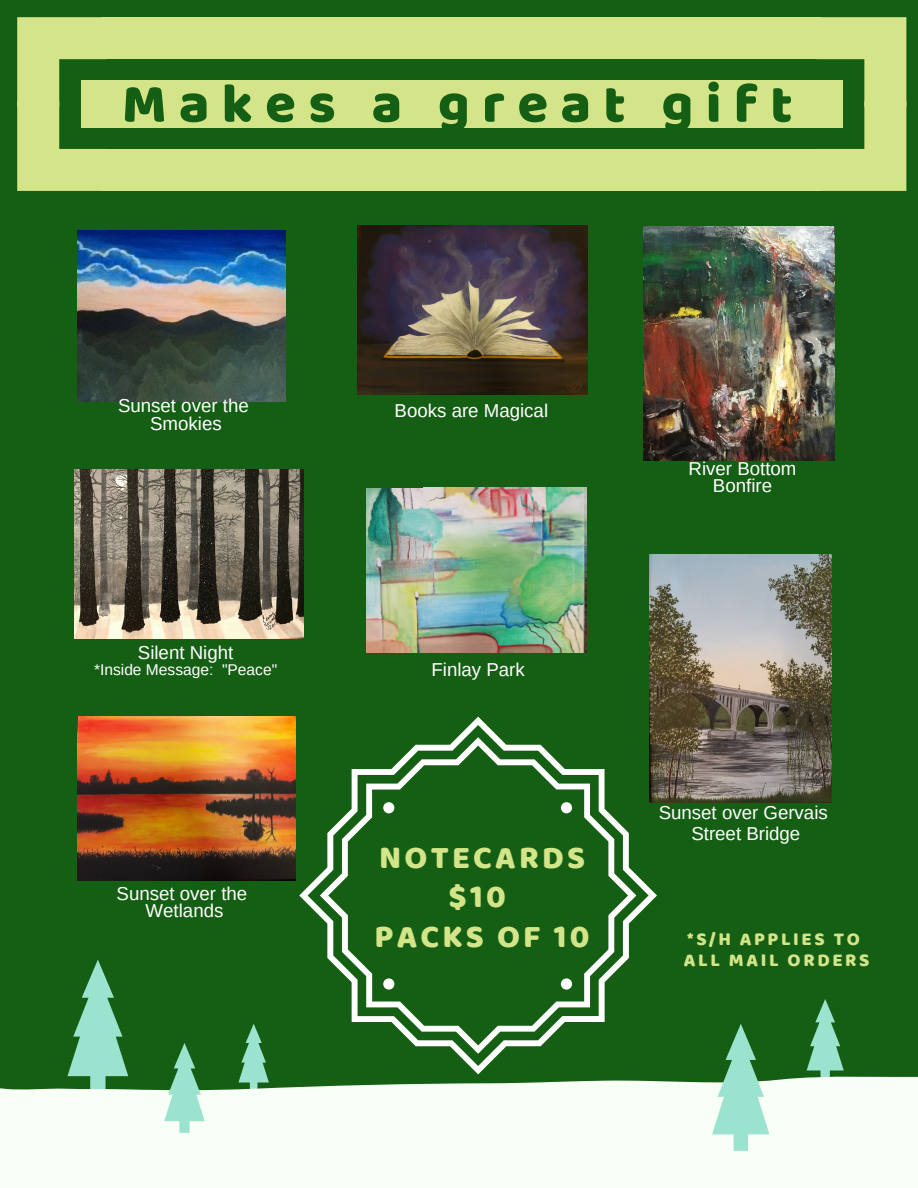
<style>
.page{position:relative;width:918px;height:1188px;background:#155f14}
.page>*{position:absolute;margin:0;border:0;box-sizing:border-box;transform-origin:0 0}
.t1{font:55.95px "Baloo Thambi";letter-spacing:.22em;color:#155f14}
.t2{font:32.7px/39.3px "Baloo Thambi";letter-spacing:.1em;color:#d4e489;text-align:center}
.t3{font:18.75px/16.8px "Arimo";color:#fff;text-align:center}
.t4{font:18.75px/21.3px "Baloo Thambi";letter-spacing:.14em;color:#d4e489}
.t5{font:15.6px "Arimo";color:#fff}
</style>
<div class="page">
<svg style="left:807px;top:999px;width:37px;height:78px"></svg>
<svg style="left:240px;top:1024px;width:27px;height:53px"></svg>
<svg style="left:68px;top:960px;width:60px;height:117px"></svg>
<div style="left:0;top:1077px;width:918px;height:111px;background:#f8fff6"></div>
<svg style="left:712px;top:1024px;width:57px;height:127px"></svg>
<svg style="left:164px;top:1043px;width:41px;height:90px"></svg>
<img style="left:78px;top:231px;width:208px;height:171px">
<img style="left:358px;top:225px;width:229px;height:170px">
<img style="left:78px;top:717px;width:218px;height:164px">
<img style="left:74px;top:469px;width:230px;height:170px">
<img style="left:366px;top:488px;width:220px;height:165px">
<img style="left:644px;top:226px;width:191px;height:234px">
<img style="left:649px;top:555px;width:182px;height:247px">
<svg style="left:299px;top:717px;width:358px;height:357px"></svg>
<svg style="left:320px;top:737px;width:316px;height:317px"></svg>
<svg style="left:561px;top:802px;width:11px;height:11px"></svg>
<svg style="left:383px;top:802px;width:11px;height:11px"></svg>
<svg style="left:561px;top:978px;width:11px;height:12px"></svg>
<svg style="left:383px;top:978px;width:11px;height:12px"></svg>
<div style="left:103px;top:149px;width:719px;height:42px;background:#d4e489"></div>
<div style="left:103px;top:101px;width:717px;height:26px;background:#d4e489"></div>
<svg style="left:817px;top:17px;width:89px;height:174px"></svg>
<div style="left:817px;top:81px;width:26px;height:26px;background:#d4e489"></div>
<svg style="left:17px;top:17px;width:90px;height:174px"></svg>
<div style="left:81px;top:81px;width:26px;height:26px;background:#d4e489"></div>
<div style="left:103px;top:17px;width:719px;height:42px;background:#d4e489"></div>
<div style="left:103px;top:81px;width:717px;height:26px;background:#d4e489"></div>
<h1 class="t1" style="left:122px;top:63px;width:672px">Makes a great gift</h1>
<p class="t3" style="left:118px;top:396px;width:132px;line-height:18px">Sunset over the<br>Smokies</p>
<p class="t3" style="left:395px;top:402px;width:155px">Books are Magical</p>
<p class="t3" style="left:138px;top:644px;width:97px">Silent Night</p>
<p class="t5" style="left:94px;top:661px;width:185px">*Inside Message: "Peace"</p>
<p class="t3" style="left:117px;top:885px;width:132px">Sunset over the<br>Wetlands</p>
<p class="t3" style="left:431px;top:661px;width:95px">Finlay Park</p>
<h2 class="t2" style="left:375px;top:839px;width:216px">NOTECARDS $10<br>PACKS OF 10</h2>
<p class="t3" style="left:689px;top:461px;width:109px">River Bottom<br>Bonfire</p>
<p class="t3" style="left:659px;top:803px;width:171px;line-height:20.2px">Sunset over Gervais<br>Street Bridge</p>
<p class="t4" style="left:684px;top:929px;width:187px">*S/H APPLIES TO<br>ALL MAIL ORDERS</p>
</div>
